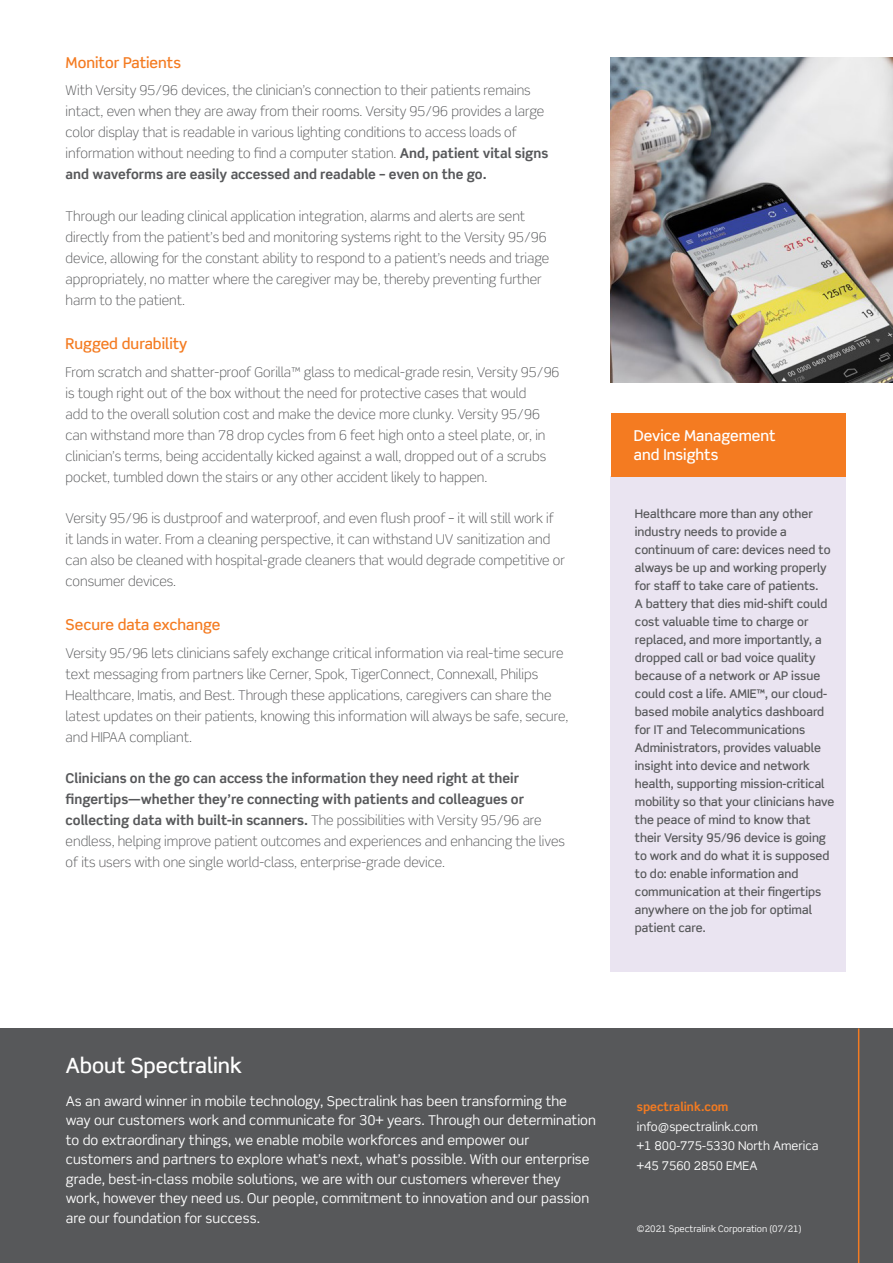
<style>
.page{position:relative;width:893px;height:1263px;background:#fff}
.page>*{position:absolute;margin:0;border:0;box-sizing:border-box;transform-origin:0 0}
.t1{font:500 21px "Scene Std";color:#fff}
.t2{font:500 15px "Scene Std";color:#f47b21}
.Body{font:500 15px/19.5px "Scene Std";color:#fff}
.Body-2{font:300 13.5px/21px "Scene Std";color:#57585a}
.t3{font:13.5px/19.5px "Scene Std";color:#fff}
.Bullets_-_benefits{font:500 12px/18px "Scene Std";color:#57585a}
.t4{font:12px/19.5px "Scene Std";color:#fff}
.t5{font:700 12px "Scene Std";color:#f47b21}
.t6{font:9px "Scene Std";color:#fff}
.s1{font-weight:700}
</style>
<div class="page">
<div style="left:0;top:1028px;width:893px;height:235px;background:#57585a"></div>
<hr style="left:858px;top:1028px;width:1px;height:235px;background:#f47b21">
<div style="left:610px;top:477px;width:236px;height:495px;background:#eae4f1"></div>
<div style="left:611px;top:413px;width:235px;height:64px;background:#f47b21"></div>
<img style="left:610px;top:57px;width:283px;height:326px">
<h3 class="t2" style="left:66px;top:53px;width:117px">Monitor Patients</h3>
<p class="Body-2" style="left:66px;top:80px;width:484px">With Versity 95/96 devices, the clinician’s connection to their patients remains intact, even when they are away from their rooms. Versity 95/96 provides a large color display that is readable in various lighting conditions to access loads of information without needing to find a computer station. <span class="s1">And, patient vital signs and waveforms are easily accessed and readable – even on the go.</span></p>
<p class="Body-2" style="left:66px;top:205px;width:485px">Through our leading clinical application integration, alarms and alerts are sent directly from the patient’s bed and monitoring systems right to the Versity 95/96 device, allowing for the constant ability to respond to a patient’s needs and triage appropriately, no matter where the caregiver may be, thereby preventing further harm to the patient.</p>
<h3 class="t2" style="left:66px;top:334px;width:123px">Rugged durability</h3>
<p class="Body-2" style="left:66px;top:361px;width:495px">From scratch and shatter-proof Gorilla™ glass to medical-grade resin, Versity 95/96 is tough right out of the box without the need for protective cases that would<br>add to the overall solution cost and make the device more clunky. Versity 95/96 can withstand more than 78 drop cycles from 6 feet high onto a steel plate, or, in clinician’s terms, being accidentally kicked against a wall, dropped out of a scrubs pocket, tumbled down the stairs or any other accident likely to happen.</p>
<p class="Body-2" style="left:66px;top:507px;width:501px">Versity 95/96 is dustproof and waterproof, and even flush proof – it will still work if it lands in water. From a cleaning perspective, it can withstand UV sanitization and can also be cleaned with hospital-grade cleaners that would degrade competitive or consumer devices.</p>
<h3 class="t2" style="left:66px;top:615px;width:156px">Secure data exchange</h3>
<p class="Body-2" style="left:66px;top:642px;width:504px">Versity 95/96 lets clinicians safely exchange critical information via real-time secure text messaging from partners like Cerner, Spok, TigerConnect, Connexall, Philips Healthcare, Imatis, and Best. Through these applications, caregivers can share the latest updates on their patients, knowing this information will always be safe, secure, and HIPAA compliant.</p>
<p class="Body-2" style="left:66px;top:768px;width:501px"><span class="s1">Clinicians on the go can access the information they need right at their fingertips—whether they’re connecting with patients and colleagues or collecting data with built-in scanners.</span> The possibilities with Versity 95/96 are endless, helping improve patient outcomes and experiences and enhancing the lives of its users with one single world-class, enterprise-grade device.</p>
<p class="Body" style="left:634px;top:426px;width:143px">Device Management and Insights</p>
<p class="Bullets_-_benefits" style="left:635px;top:504px;width:201px">Healthcare more than any other industry needs to provide a continuum of care: devices need to always be up and working properly for staff to take care of patients.<br>A battery that dies mid-shift could cost valuable time to charge or replaced, and more importantly, a dropped call or bad voice quality because of a network or AP issue could cost a life. AMIE™, our cloud&shy;based mobile analytics dashboard for IT and Telecommunications<br>Administrators, provides valuable insight into device and network health, supporting mission-critical mobility so that your clinicians have the peace of mind to know that their Versity 95/96 device is going to work and do what it is supposed to do: enable information and communication at their fingertips anywhere on the job for optimal patient care.</p>
<h1 class="t1" style="left:66px;top:1052px;width:178px">About Spectralink</h1>
<p class="t3" style="left:66px;top:1091px;width:532px">As an award winner in mobile technology, Spectralink has been transforming the<br>way our customers work and communicate for 30+ years. Through our determination to do extraordinary things, we enable mobile workforces and empower our customers and partners to explore what’s next, what’s possible. With our enterprise grade, best-in-class mobile solutions, we are with our customers wherever they work, however they need us. Our people, commitment to innovation and our passion are our foundation for success.</p>
<p class="t5" style="left:637px;top:1099px;width:93px">spectralink.com</p>
<p class="t4" style="left:637px;top:1116px;width:183px">info@spectralink.com<br>+1 800-775-5330 North America +45 7560 2850 EMEA</p>
<p class="t6" style="left:637px;top:1223px;width:166px">©2021 Spectralink Corporation (07/21)</p>
</div>
